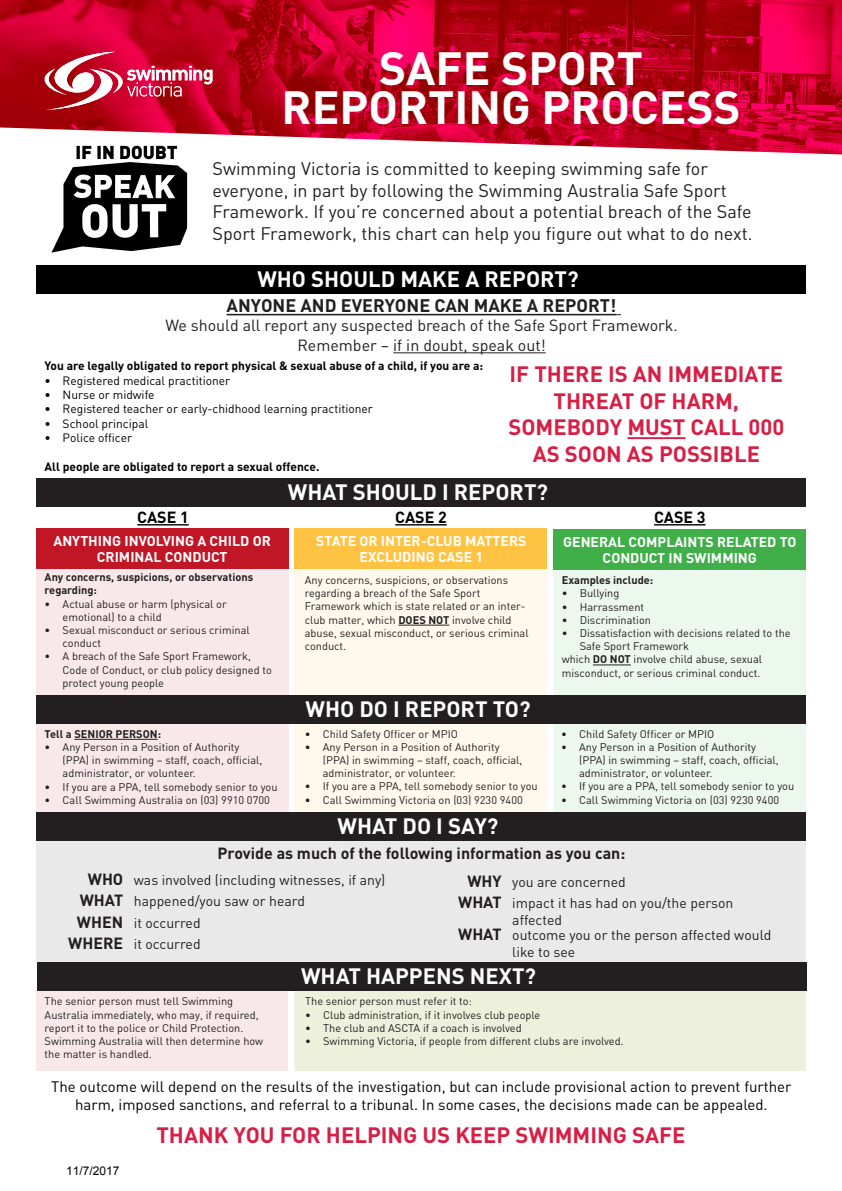
<style>
.page{position:relative;width:842px;height:1191px;background:#fff}
.page>*{position:absolute;margin:0;border:0;box-sizing:border-box;transform-origin:0 0}
.t1{font:700 46px "DIN";color:#fff}
.t2{font:700 22px/26.4px "DIN";color:#d71f45;text-align:center}
.t3{font:700 22px "DIN";color:#fff}
.t4{font:18px/21.6px "DIN";color:#231f20}
.t5{font:700 18px "DIN";color:#231f20}
.t6{font:16px "DIN";color:#231f20}
.t7{font:700 16px "DIN";color:#231f20}
.t8{font:700 16px "DIN";color:#000}
.t9{font:15px/18px "DIN";color:#000;text-align:center}
.t10{font:14px/16.8px "DIN";color:#231f20}
.t11{font:700 14px/16.8px "DIN";color:#fff;text-align:center}
.t12{font:12px "DIN";color:#000}
.t13{font:700 12px "DIN";color:#000}
.t14{font:12px "Arial";color:#000}
.t15{font:11px/13.2px "DIN";color:#231f20}
.t16{font:700 11px/13.2px "DIN";color:#231f20}
.s1{font-weight:700}
</style>
<div class="page">
<div style="left:36px;top:841px;width:769px;height:121px;background:#e9e9e9"></div>
<img style="left:0;top:0;width:842px;height:154px">
<div style="left:36px;top:265px;width:770px;height:29px;background:#000"></div>
<div style="left:36px;top:478px;width:770px;height:29px;background:#231f20"></div>
<div style="left:36px;top:528px;width:252px;height:40px;background:#c01626"></div>
<div style="left:36px;top:568px;width:252px;height:269px;background:#f8e8e9"></div>
<div style="left:36px;top:991px;width:252px;height:80px;background:#f8e8e9"></div>
<div style="left:554px;top:529px;width:252px;height:40px;background:#40ae49"></div>
<div style="left:553px;top:568px;width:253px;height:252px;background:#ecf7ed"></div>
<div style="left:295px;top:528px;width:252px;height:40px;background:#fec343"></div>
<div style="left:295px;top:568px;width:252px;height:269px;background:#fef9ec"></div>
<div style="left:295px;top:991px;width:510px;height:80px;background:#edf1dc"></div>
<svg style="left:44px;top:52px;width:168px;height:58px"></svg>
<hr style="left:137px;top:524px;width:52px;height:1px;background:#000">
<hr style="left:395px;top:524px;width:52px;height:1px;background:#000">
<hr style="left:654px;top:524px;width:51px;height:1px;background:#000">
<hr style="left:74px;top:739px;width:84px;height:1px;background:#231f20">
<hr style="left:593px;top:664px;width:38px;height:1px;background:#231f20">
<hr style="left:398px;top:624px;width:51px;height:1px;background:#231f20">
<img style="left:47px;top:139px;width:148px;height:114px">
<hr style="left:227px;top:314px;width:389px;height:1px;background:#231f20">
<hr style="left:393px;top:352px;width:153px;height:1px;background:#231f20">
<hr style="left:627px;top:437px;width:58px;height:2px;background:#d71f45">
<div style="left:36px;top:695px;width:770px;height:29px;background:#231f20"></div>
<div style="left:36px;top:812px;width:770px;height:29px;background:#231f20"></div>
<div style="left:37px;top:962px;width:770px;height:29px;background:#231f20"></div>
<p class="t1" style="left:379px;top:38px;width:266px">SAFE SPORT</p>
<p class="t1" style="left:282px;top:77px;width:461px">REPORTING PROCESS</p>
<p class="t4" style="left:212px;top:157px;width:542px">Swimming Victoria is committed to keeping swimming safe for everyone, in part by following the Swimming Australia Safe Sport Framework. If you’re concerned about a potential breach of the Safe Sport Framework, this chart can help you figure out what to do next.</p>
<p class="t3" style="left:257px;top:264px;width:323px">WHO SHOULD MAKE A REPORT?</p>
<p class="t5" style="left:227px;top:294px;width:391px">ANYONE AND EVERYONE CAN MAKE A REPORT!</p>
<p class="t6" style="left:165px;top:316px;width:514px">We should all report any suspected breach of the Safe Sport Framework.</p>
<p class="t6" style="left:297px;top:335px;width:250px">Remember – if in doubt, speak out!</p>
<p class="t2" style="left:508px;top:360px;width:277px">IF THERE IS AN IMMEDIATE<br>THREAT OF HARM,<br>SOMEBODY MUST CALL 000<br>AS SOON AS POSSIBLE</p>
<p class="t13" style="left:45px;top:358px;width:440px">You are legally obligated to report physical &amp; sexual abuse of a child, if you are a:</p>
<p class="t12" style="left:45px;top:373px;width:187px">• Registered medical practitioner</p>
<p class="t12" style="left:45px;top:387px;width:111px">• Nurse or midwife</p>
<p class="t12" style="left:45px;top:401px;width:330px">• Registered teacher or early-chidhood learning practitioner</p>
<p class="t12" style="left:45px;top:416px;width:105px">• School principal</p>
<p class="t12" style="left:45px;top:430px;width:89px">• Police officer</p>
<p class="t13" style="left:45px;top:459px;width:276px">All people are obligated to report a sexual offence.</p>
<p class="t3" style="left:288px;top:478px;width:262px">WHAT SHOULD I REPORT?</p>
<p class="t8" style="left:137px;top:506px;width:53px">CASE 1</p>
<p class="t8" style="left:395px;top:506px;width:53px">CASE 2</p>
<p class="t8" style="left:654px;top:506px;width:53px">CASE 3</p>
<p class="t11" style="left:53px;top:531px;width:219px">ANYTHING INVOLVING A CHILD OR<br>CRIMINAL CONDUCT</p>
<p class="t11" style="left:316px;top:531px;width:212px">STATE OR INTER-CLUB MATTERS<br>EXCLUDING CASE 1</p>
<p class="t11" style="left:563px;top:532px;width:235px">GENERAL COMPLAINTS RELATED TO<br>CONDUCT IN SWIMMING</p>
<p class="t16" style="left:45px;top:570px;width:210px">Any concerns, suspicions, or observations regarding:</p>
<p class="t15" style="left:63px;top:597px;width:166px;text-indent:-18px">• Actual abuse or harm (physical or emotional) to a child</p>
<p class="t15" style="left:63px;top:623px;width:189px;text-indent:-18px">• Sexual misconduct or serious criminal conduct</p>
<p class="t15" style="left:63px;top:649px;width:211px;text-indent:-18px">• A breach of the Safe Sport Framework,<br>Code of Conduct, or club policy designed to protect young people</p>
<p class="t16" style="left:45px;top:726px;width:118px">Tell a SENIOR PERSON:</p>
<p class="t15" style="left:63px;top:740px;width:201px;text-indent:-18px">• Any Person in a Position of Authority (PPA) in swimming – staff, coach, official, administrator, or volunteer.</p>
<p class="t15" style="left:45px;top:780px;width:234px">• If you are a PPA, tell somebody senior to you</p>
<p class="t15" style="left:45px;top:793px;width:227px">• Call Swimming Australia on (03) 9910 0700</p>
<p class="t15" style="left:305px;top:573px;width:225px">Any concerns, suspicions, or observations regarding a breach of the Safe Sport Framework which is state related or an inter&shy;club matter, which <span class="s1">DOES NOT</span> involve child abuse, sexual misconduct, or serious criminal conduct.</p>
<p class="t3" style="left:305px;top:695px;width:226px">WHO DO I REPORT TO?</p>
<p class="t15" style="left:305px;top:727px;width:155px">• Child Safety Officer or MPIO</p>
<p class="t15" style="left:323px;top:740px;width:201px;text-indent:-18px">• Any Person in a Position of Authority (PPA) in swimming – staff, coach, official, administrator, or volunteer.</p>
<p class="t15" style="left:305px;top:779px;width:234px">• If you are a PPA, tell somebody senior to you</p>
<p class="t15" style="left:305px;top:793px;width:220px">• Call Swimming Victoria on (03) 9230 9400</p>
<p class="t3" style="left:338px;top:812px;width:162px">WHAT DO I SAY?</p>
<p class="t16" style="left:562px;top:573px;width:93px">Examples include:</p>
<p class="t15" style="left:562px;top:586px;width:59px">• Bullying</p>
<p class="t15" style="left:562px;top:600px;width:84px">• Harrassment</p>
<p class="t15" style="left:562px;top:613px;width:91px">• Discrimination</p>
<p class="t15" style="left:580px;top:626px;width:213px;text-indent:-18px">• Dissatisfaction with decisions related to the<br>Safe Sport Framework</p>
<p class="t15" style="left:562px;top:652px;width:202px">which <span class="s1">DO NOT</span> involve child abuse, sexual misconduct, or serious criminal conduct.</p>
<p class="t15" style="left:561px;top:727px;width:155px">• Child Safety Officer or MPIO</p>
<p class="t15" style="left:579px;top:740px;width:201px;text-indent:-18px">• Any Person in a Position of Authority (PPA) in swimming – staff, coach, official, administrator, or volunteer.</p>
<p class="t15" style="left:561px;top:779px;width:234px">• If you are a PPA, tell somebody senior to you</p>
<p class="t15" style="left:561px;top:793px;width:220px">• Call Swimming Victoria on (03) 9230 9400</p>
<p class="t7" style="left:218px;top:842px;width:409px">Provide as much of the following information as you can:</p>
<p class="t7" style="left:88px;top:868px;width:37px">WHO</p>
<p class="t10" style="left:134px;top:871px;width:253px">was involved (including witnesses, if any)</p>
<p class="t7" style="left:467px;top:870px;width:36px">WHY</p>
<p class="t10" style="left:512px;top:873px;width:115px">you are concerned</p>
<p class="t7" style="left:80px;top:889px;width:45px">WHAT</p>
<p class="t10" style="left:134px;top:892px;width:173px">happened/you saw or heard</p>
<p class="t7" style="left:77px;top:911px;width:48px">WHEN</p>
<p class="t10" style="left:134px;top:914px;width:68px">it occurred</p>
<p class="t7" style="left:68px;top:932px;width:56px">WHERE</p>
<p class="t10" style="left:134px;top:935px;width:68px">it occurred</p>
<p class="t7" style="left:458px;top:891px;width:45px">WHAT</p>
<p class="t7" style="left:458px;top:924px;width:45px">WHAT</p>
<p class="t10" style="left:512px;top:894px;width:223px">impact it has had on you/the person affected</p>
<p class="t10" style="left:512px;top:926px;width:261px">outcome you or the person affected would like to see</p>
<p class="t3" style="left:301px;top:962px;width:237px">WHAT HAPPENS NEXT?</p>
<p class="t15" style="left:45px;top:994px;width:216px">The senior person must tell Swimming<br>Australia immediately, who may, if required, report it to the police or Child Protection.</p>
<p class="t15" style="left:45px;top:1034px;width:220px">Swimming Australia will then determine how the matter is handled.</p>
<p class="t15" style="left:305px;top:994px;width:168px">The senior person must refer it to:</p>
<p class="t15" style="left:305px;top:1008px;width:237px">• Club administration, if it involves club people</p>
<p class="t15" style="left:305px;top:1021px;width:218px">• The club and ASCTA if a coach is involved</p>
<p class="t15" style="left:305px;top:1034px;width:320px">• Swimming Victoria, if people from different clubs are involved.</p>
<p class="t9" style="left:51px;top:1077px;width:742px">The outcome will depend on the results of the investigation, but can include provisional action to prevent further harm, imposed sanctions, and referral to a tribunal. In some cases, the decisions made can be appealed.</p>
<p class="t14" style="left:66px;top:1163px;width:55px">11/7/2017</p>
<p class="t2" style="left:156px;top:1120px;width:531px">THANK YOU FOR HELPING US KEEP SWIMMING SAFE</p>
</div>
